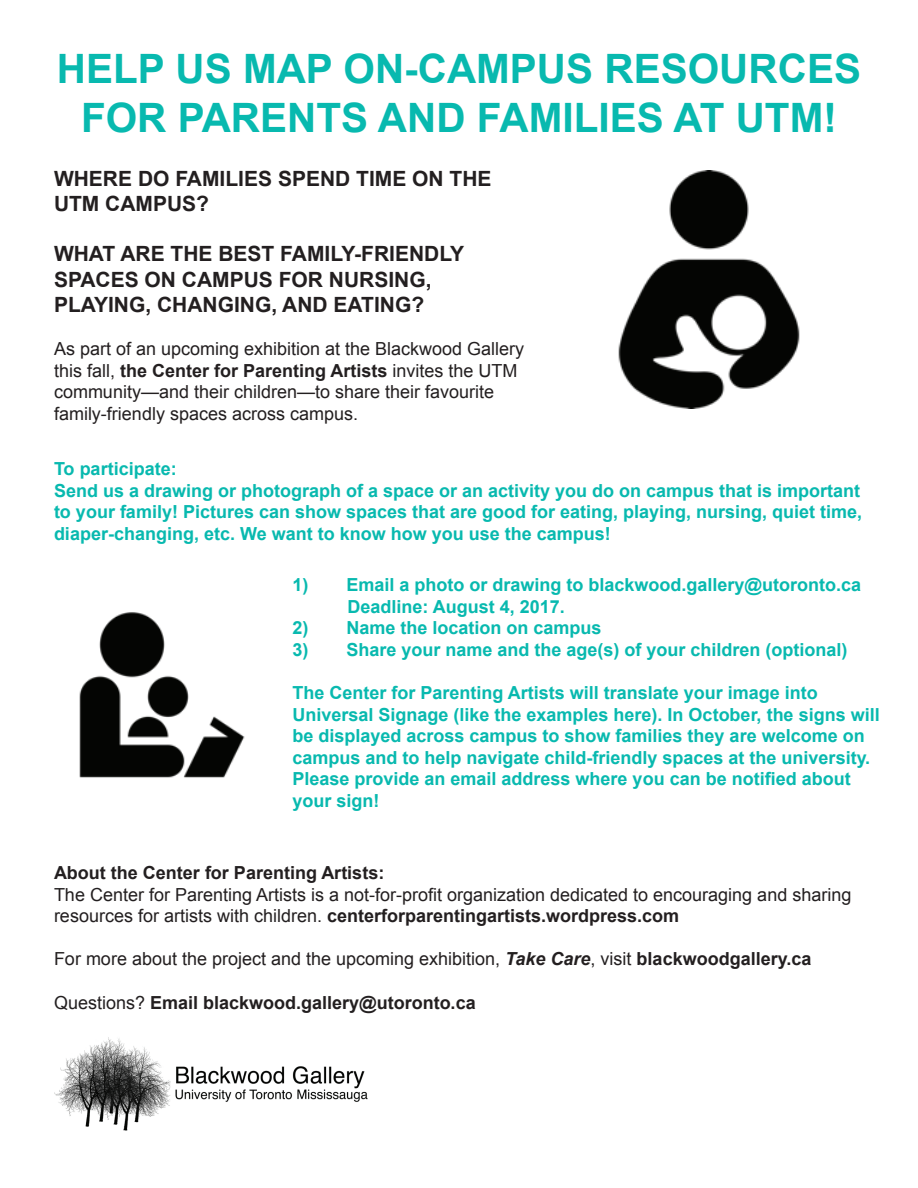
<style>
.page{position:relative;width:918px;height:1188px;background:#fff}
.page>*{position:absolute;margin:0;border:0;box-sizing:border-box;transform-origin:0 0}
.t1{font:700 40.5px/48.6px "Arial";color:#08b9af;text-align:center}
.t2{font:700 21px/25.2px "Arial";color:#231f20}
.t3{font:700 18px/21.6px "Arial";color:#08b9af}
.t4{font:18px/21.6px "Arial";color:#231f20}
.t5{font:700 18px "Arial";color:#231f20}
.s1{font-weight:700}
.s2{font-weight:700;font-style:italic}
.s3{font-weight:400}
</style>
<div class="page">
<img style="left:618px;top:171px;width:182px;height:237px">
<img style="left:79px;top:612px;width:166px;height:166px">
<img style="left:54px;top:1037px;width:314px;height:94px">
<h1 class="t1" style="left:57px;top:46px;width:806px">HELP US MAP ON-CAMPUS RESOURCES<br>FOR PARENTS AND FAMILIES AT UTM!</h1>
<p class="t2" style="left:54px;top:166px;width:439px">WHERE DO FAMILIES SPEND TIME ON THE<br>UTM CAMPUS?</p>
<p class="t2" style="left:54px;top:242px;width:412px">WHAT ARE THE BEST FAMILY-FRIENDLY<br>SPACES ON CAMPUS FOR NURSING,<br>PLAYING, CHANGING, AND EATING?</p>
<p class="t4" style="left:54px;top:338px;width:472px">As part of an upcoming exhibition at the Blackwood Gallery this fall, <span class="s1">the Center for Parenting Artists</span> invites the UTM community—and their children—to share their favourite family-friendly spaces across campus.</p>
<p class="t3" style="left:54px;top:459px;width:810px">To participate:<br>Send us a drawing or photograph of a space or an activity you do on campus that is important to your family! Pictures can show spaces that are good for eating, playing, nursing, quiet time, diaper-changing, etc. We want to know how you use the campus!</p>
<p class="t3" style="left:348px;top:574px;width:515px;text-indent:-55px">1) Email a photo or drawing to blackwood.gallery@utoronto.ca<br>Deadline: August 4, 2017.</p>
<p class="t3" style="left:292px;top:618px;width:311px">2) Name the location on campus</p>
<p class="t3" style="left:292px;top:639px;width:557px">3) Share your name and the age(s) of your children (optional)</p>
<p class="t3" style="left:292px;top:682px;width:589px">The Center for Parenting Artists will translate your image into Universal Signage (like the examples here). In October, the signs will be displayed across campus to show families they are welcome on campus and to help navigate child-friendly spaces at the university.<br>Please provide an email address where you can be notified about your sign!</p>
<p class="t5" style="left:54px;top:861px;width:332px">About the Center for Parenting Artists:</p>
<p class="t4" style="left:54px;top:884px;width:799px">The Center for Parenting Artists is a not-for-profit organization dedicated to encouraging and sharing resources for artists with children. <span class="s1">centerforparentingartists.wordpress.com</span></p>
<p class="t4" style="left:54px;top:948px;width:759px">For more about the project and the upcoming exhibition, <span class="s2">Take Care</span>, visit <span class="s1">blackwoodgallery.ca</span></p>
<p class="t5" style="left:54px;top:990px;width:423px"><span class="s3">Questions?</span> Email blackwood.gallery@utoronto.ca</p>
</div>
